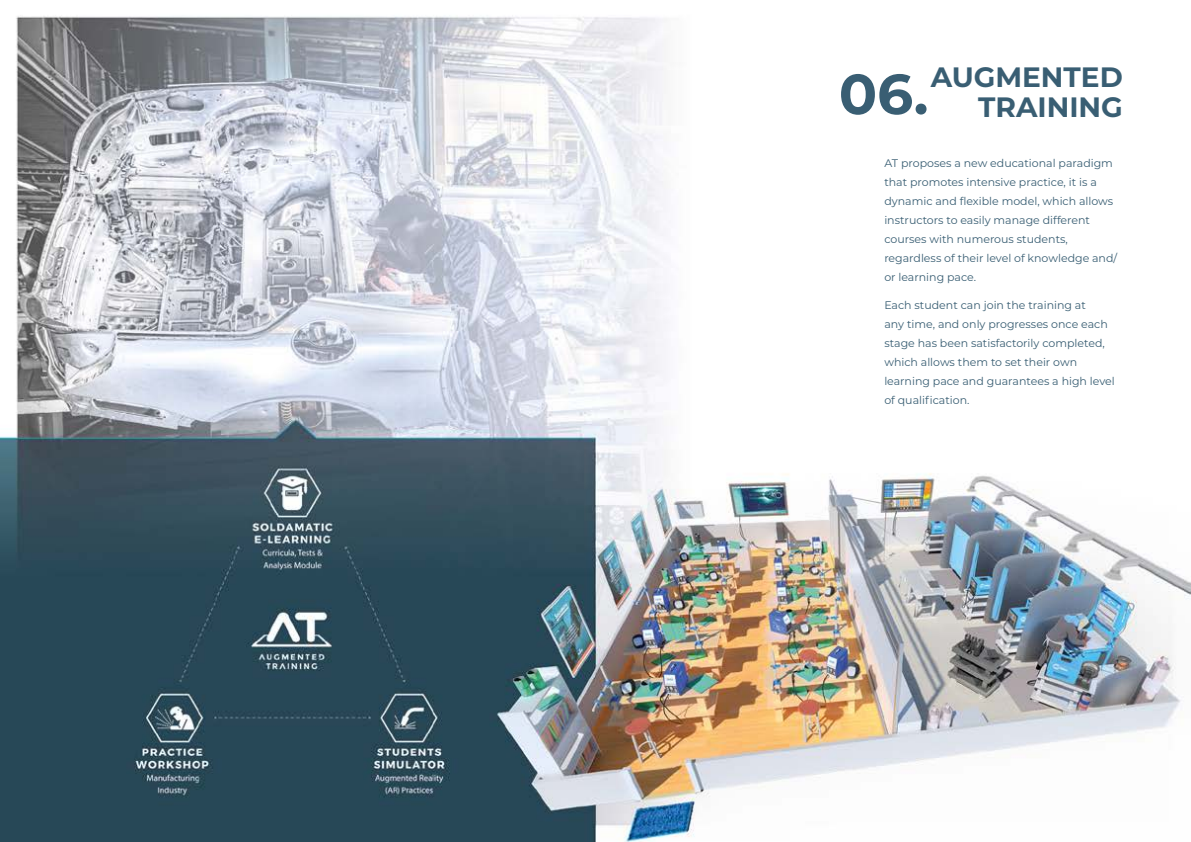
<style>
.page{position:relative;width:1191px;height:842px;background:#fff}
.page>*{position:absolute;margin:0;border:0;box-sizing:border-box;transform-origin:0 0}
.Estilo_de_párrafo_1{font:700 56.4px "Montserrat";color:#395e73}
.Montserrat_Regular_1{font:700 28px "Montserrat";color:#395e73}
.Montserrat_Regular_1-2{font:11px/19px "Montserrat";color:#395e73}
</style>
<div class="page">
<img style="left:0;top:16px;width:1190px;height:826px">
<p class="Montserrat_Regular_1" style="left:930px;top:56px;width:194px">AUGMENTED</p>
<p class="Estilo_de_párrafo_1" style="left:839px;top:53px;width:91px">06.</p>
<p class="Montserrat_Regular_1" style="left:978px;top:86px;width:146px">TRAINING</p>
<p class="Montserrat_Regular_1-2" style="left:884px;top:154px;width:234px">AT proposes a new educational paradigm that promotes intensive practice, it is a dynamic and flexible model, which allows instructors to easily manage different courses with numerous students, regardless of their level of knowledge and/ or learning pace.</p>
<p class="Montserrat_Regular_1-2" style="left:884px;top:295px;width:232px">Each student can join the training at<br>any time, and only progresses once each stage has been satisfactorily completed, which allows them to set their own learning pace and guarantees a high level of qualification.</p>
</div>
